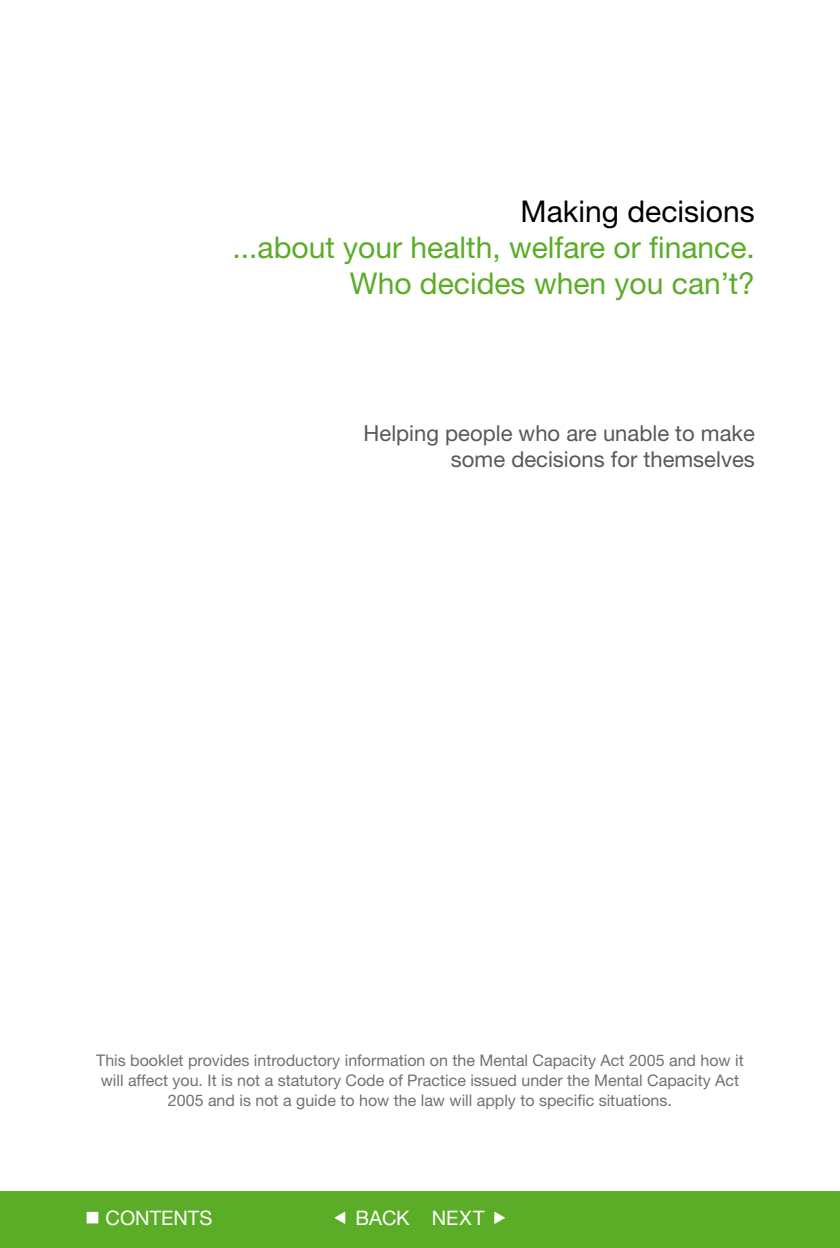
<style>
.page{position:relative;width:840px;height:1248px;background:#fff}
.page>*{position:absolute;margin:0;border:0;box-sizing:border-box;transform-origin:0 0}
.t1{font:30px/36px "Helvetica Neue";color:#5bac26;text-align:right}
.t2{font:30px "Helvetica Neue";color:#000}
.t3{font:22px/26.4px "Helvetica Neue";color:#58585a;text-align:right}
.t4{font:20px "Helvetica Neue";color:#fff}
.t5{font:16px/20px "Helvetica Neue";color:#707173;text-align:center}
</style>
<div class="page">
<div style="left:0;top:1191px;width:839px;height:56px;background:#5bac26"></div>
<h1 class="t2" style="left:520px;top:193px;width:235px">Making decisions</h1>
<h1 class="t1" style="left:232px;top:229px;width:523px">...about your health, welfare or finance.<br>Who decides when you can’t?</h1>
<h2 class="t3" style="left:363px;top:419px;width:392px">Helping people who are unable to make some decisions for themselves</h2>
<p class="t5" style="left:96px;top:1050px;width:648px">This booklet provides introductory information on the Mental Capacity Act 2005 and how it will affect you. It is not a statutory Code of Practice issued under the Mental Capacity Act<br>2005 and is not a guide to how the law will apply to specific situations.</p>
<p class="t4" style="left:85px;top:1206px;width:129px">■ CONTENTS</p>
<p class="t4" style="left:355px;top:1206px;width:131px">BACK NEXT</p>
</div>
